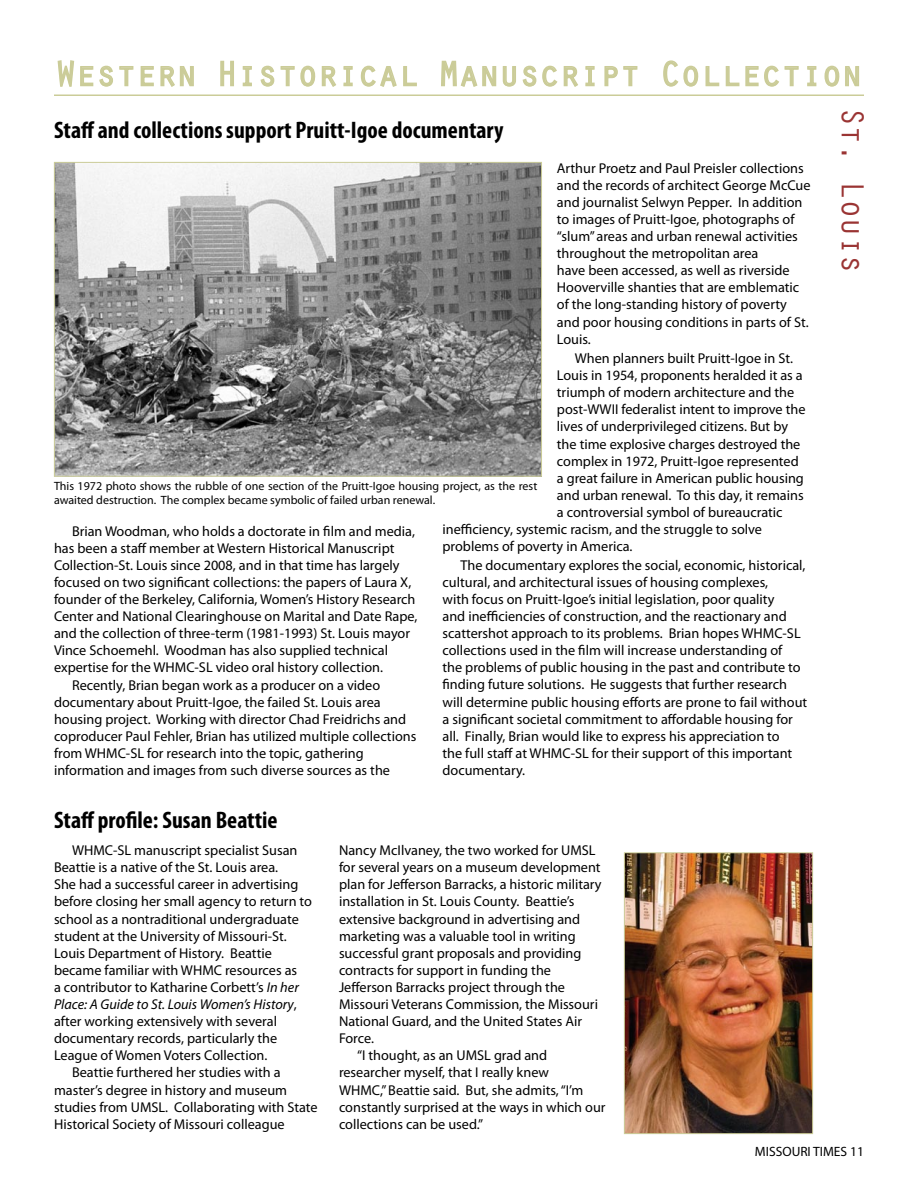
<style>
.page{position:relative;width:918px;height:1188px;background:#fff}
.page>*{position:absolute;margin:0;border:0;box-sizing:border-box;transform-origin:0 0}
.t1{font:36px "Orator Std";letter-spacing:-.04em;color:#cbcc98}
.t2{font:33px "Orator Std";letter-spacing:-.04em;color:#9a3433}
.t3{font:700 condensed 24px "Myriad Pro";color:#000}
.t4{font:14.25px/17.1px "Myriad Pro";color:#000}
.t5{font:italic 14.25px "Myriad Pro";color:#000}
.t6{font:13.5px "Myriad Pro";color:#000}
.t7{font:12px/13.5px "Myriad Pro";color:#000}
.s1{font-style:italic}
.s2{font-style:normal}
</style>
<div class="page">
<svg style="left:57px;top:60px;width:77px;height:27px"></svg>
<svg style="left:140px;top:66px;width:54px;height:21px"></svg>
<svg style="left:220px;top:60px;width:14px;height:27px"></svg>
<svg style="left:242px;top:66px;width:10px;height:21px"></svg>
<svg style="left:260px;top:65px;width:77px;height:22px"></svg>
<svg style="left:343px;top:66px;width:10px;height:21px"></svg>
<svg style="left:360px;top:65px;width:57px;height:22px"></svg>
<svg style="left:441px;top:60px;width:137px;height:27px"></svg>
<svg style="left:585px;top:66px;width:10px;height:21px"></svg>
<svg style="left:604px;top:66px;width:34px;height:21px"></svg>
<svg style="left:663px;top:60px;width:36px;height:27px"></svg>
<svg style="left:705px;top:65px;width:94px;height:22px"></svg>
<svg style="left:807px;top:66px;width:10px;height:21px"></svg>
<svg style="left:824px;top:65px;width:36px;height:22px"></svg>
<hr style="left:54px;top:94px;width:810px;height:2px;background:#cbcc98">
<img style="left:56px;top:164px;width:484px;height:311px">
<div style="left:54px;top:162px;width:488px;height:315px;border:1px solid #cbcc98"></div>
<img style="left:626px;top:854px;width:185px;height:278px">
<div style="left:624px;top:852px;width:189px;height:282px;border:1px solid #cbcc98"></div>
<h1 class="t1" style="left:55px;top:48px;width:809px">Western Historical Manuscript Collection</h1>
<h3 class="t3" style="left:54px;top:115px;width:451px">Staff and collections support Pruitt-Igoe documentary</h3>
<h2 class="t2" style="left:877px;top:106px;width:169px;rotate:90deg">St. Louis</h2>
<p class="t4" style="left:557px;top:159px;width:255px">Arthur Proetz and Paul Preisler collections and the records of architect George McCue and journalist Selwyn Pepper. In addition to images of Pruitt-Igoe, photographs of “slum” areas and urban renewal activities throughout the metropolitan area<br>have been accessed, as well as riverside Hooverville shanties that are emblematic of the long-standing history of poverty and poor housing conditions in parts of St.<br>Louis.</p>
<p class="t4" style="left:575px;top:349px;width:220px">When planners built Pruitt-Igoe in St.</p>
<p class="t4" style="left:557px;top:367px;width:247px">Louis in 1954, proponents heralded it as a</p>
<p class="t4" style="left:557px;top:384px;width:239px">triumph of modern architecture and the</p>
<p class="t4" style="left:557px;top:401px;width:250px">post-WWII federalist intent to improve the</p>
<p class="t4" style="left:557px;top:418px;width:233px">lives of underprivileged citizens. But by</p>
<p class="t4" style="left:557px;top:435px;width:245px">the time explosive charges destroyed the</p>
<p class="t4" style="left:557px;top:452px;width:243px">complex in 1972, Pruitt-Igoe represented</p>
<p class="t4" style="left:557px;top:469px;width:249px">a great failure in American public housing</p>
<p class="t4" style="left:557px;top:486px;width:248px">and urban renewal. To this day, it remains</p>
<p class="t4" style="left:557px;top:503px;width:227px">a controversial symbol of bureaucratic</p>
<p class="t4" style="left:443px;top:520px;width:321px">inefficiency, systemic racism, and the struggle to solve</p>
<p class="t4" style="left:443px;top:538px;width:192px">problems of poverty in America.</p>
<p class="t4" style="left:443px;top:556px;width:366px;text-indent:18px">The documentary explores the social, economic, historical, cultural, and architectural issues of housing complexes,<br>with focus on Pruitt-Igoe’s initial legislation, poor quality<br>and inefficiencies of construction, and the reactionary and scattershot approach to its problems. Brian hopes WHMC-SL collections used in the film will increase understanding of<br>the problems of public housing in the past and contribute to finding future solutions. He suggests that further research will determine public housing efforts are prone to fail without a significant societal commitment to affordable housing for all. Finally, Brian would like to express his appreciation to<br>the full staff at WHMC-SL for their support of this important documentary.</p>
<p class="t7" style="left:54px;top:479px;width:485px">This 1972 photo shows the rubble of one section of the Pruitt-Igoe housing project, as the rest awaited destruction. The complex became symbolic of failed urban renewal.</p>
<p class="t4" style="left:72px;top:522px;width:344px">Brian Woodman, who holds a doctorate in film and media,</p>
<p class="t4" style="left:54px;top:539px;width:342px">has been a staff member at Western Historical Manuscript</p>
<p class="t4" style="left:54px;top:556px;width:347px">Collection-St. Louis since 2008, and in that time has largely</p>
<p class="t4" style="left:54px;top:573px;width:359px">focused on two significant collections: the papers of Laura X,</p>
<p class="t4" style="left:54px;top:591px;width:363px">founder of the Berkeley, California, Women’s History Research</p>
<p class="t4" style="left:54px;top:608px;width:365px">Center and National Clearinghouse on Marital and Date Rape,</p>
<p class="t4" style="left:54px;top:625px;width:358px">and the collection of three-term (1981-1993) St. Louis mayor</p>
<p class="t4" style="left:54px;top:642px;width:336px">Vince Schoemehl. Woodman has also supplied technical</p>
<p class="t4" style="left:54px;top:659px;width:331px">expertise for the WHMC-SL video oral history collection.</p>
<p class="t4" style="left:72px;top:676px;width:310px">Recently, Brian began work as a producer on a video</p>
<p class="t4" style="left:54px;top:693px;width:328px">documentary about Pruitt-Igoe, the failed St. Louis area</p>
<p class="t4" style="left:54px;top:710px;width:354px">housing project. Working with director Chad Freidrichs and</p>
<p class="t4" style="left:54px;top:727px;width:364px">coproducer Paul Fehler, Brian has utilized multiple collections</p>
<p class="t4" style="left:54px;top:744px;width:311px">from WHMC-SL for research into the topic, gathering</p>
<p class="t4" style="left:54px;top:762px;width:338px">information and images from such diverse sources as the</p>
<h3 class="t3" style="left:54px;top:805px;width:225px">Staff profile: Susan Beattie</h3>
<p class="t4" style="left:72px;top:842px;width:227px">WHMC-SL manuscript specialist Susan</p>
<p class="t4" style="left:54px;top:859px;width:226px">Beattie is a native of the St. Louis area.</p>
<p class="t4" style="left:54px;top:876px;width:246px">She had a successful career in advertising</p>
<p class="t4" style="left:54px;top:893px;width:260px">before closing her small agency to return to</p>
<p class="t4" style="left:54px;top:910px;width:246px">school as a nontraditional undergraduate</p>
<p class="t4" style="left:54px;top:927px;width:234px">student at the University of Missouri-St.</p>
<p class="t4" style="left:54px;top:944px;width:219px">Louis Department of History. Beattie</p>
<p class="t4" style="left:54px;top:961px;width:245px">became familiar with WHMC resources as</p>
<p class="t4" style="left:54px;top:978px;width:246px">a contributor to Katharine Corbett’s <span class="s1">In her</span></p>
<p class="t5" style="left:54px;top:996px;width:244px">Place: A Guide to St. Louis Women’s History<span class="s2">,</span></p>
<p class="t4" style="left:54px;top:1013px;width:225px">after working extensively with several</p>
<p class="t4" style="left:54px;top:1030px;width:225px">documentary records, particularly the</p>
<p class="t4" style="left:54px;top:1047px;width:215px">League of Women Voters Collection.</p>
<p class="t4" style="left:72px;top:1064px;width:210px">Beattie furthered her studies with a</p>
<p class="t4" style="left:54px;top:1081px;width:235px">master’s degree in history and museum</p>
<p class="t4" style="left:54px;top:1098px;width:265px">studies from UMSL. Collaborating with State</p>
<p class="t4" style="left:54px;top:1115px;width:232px">Historical Society of Missouri colleague</p>
<p class="t4" style="left:339px;top:842px;width:258px">Nancy McIlvaney, the two worked for UMSL</p>
<p class="t4" style="left:339px;top:859px;width:263px">for several years on a museum development</p>
<p class="t4" style="left:339px;top:876px;width:264px">plan for Jefferson Barracks, a historic military</p>
<p class="t4" style="left:339px;top:893px;width:237px">installation in St. Louis County. Beattie’s</p>
<p class="t4" style="left:339px;top:910px;width:243px">extensive background in advertising and</p>
<p class="t4" style="left:339px;top:927px;width:238px">marketing was a valuable tool in writing</p>
<p class="t4" style="left:339px;top:944px;width:244px">successful grant proposals and providing</p>
<p class="t4" style="left:339px;top:961px;width:214px">contracts for support in funding the</p>
<p class="t4" style="left:339px;top:978px;width:228px">Jefferson Barracks project through the</p>
<p class="t4" style="left:339px;top:996px;width:261px">Missouri Veterans Commission, the Missouri</p>
<p class="t4" style="left:339px;top:1013px;width:245px">National Guard, and the United States Air</p>
<p class="t4" style="left:339px;top:1030px;width:37px">Force.</p>
<p class="t4" style="left:357px;top:1047px;width:192px">“I thought, as an UMSL grad and</p>
<p class="t4" style="left:339px;top:1064px;width:212px">researcher myself, that I really knew</p>
<p class="t4" style="left:339px;top:1081px;width:246px">WHMC,” Beattie said. But, she admits, “I’m</p>
<p class="t4" style="left:339px;top:1098px;width:268px">constantly surprised at the ways in which our</p>
<p class="t4" style="left:339px;top:1115px;width:146px">collections can be used.”</p>
<p class="t6" style="left:755px;top:1144px;width:111px">MISSOURI TIMES 11</p>
</div>
